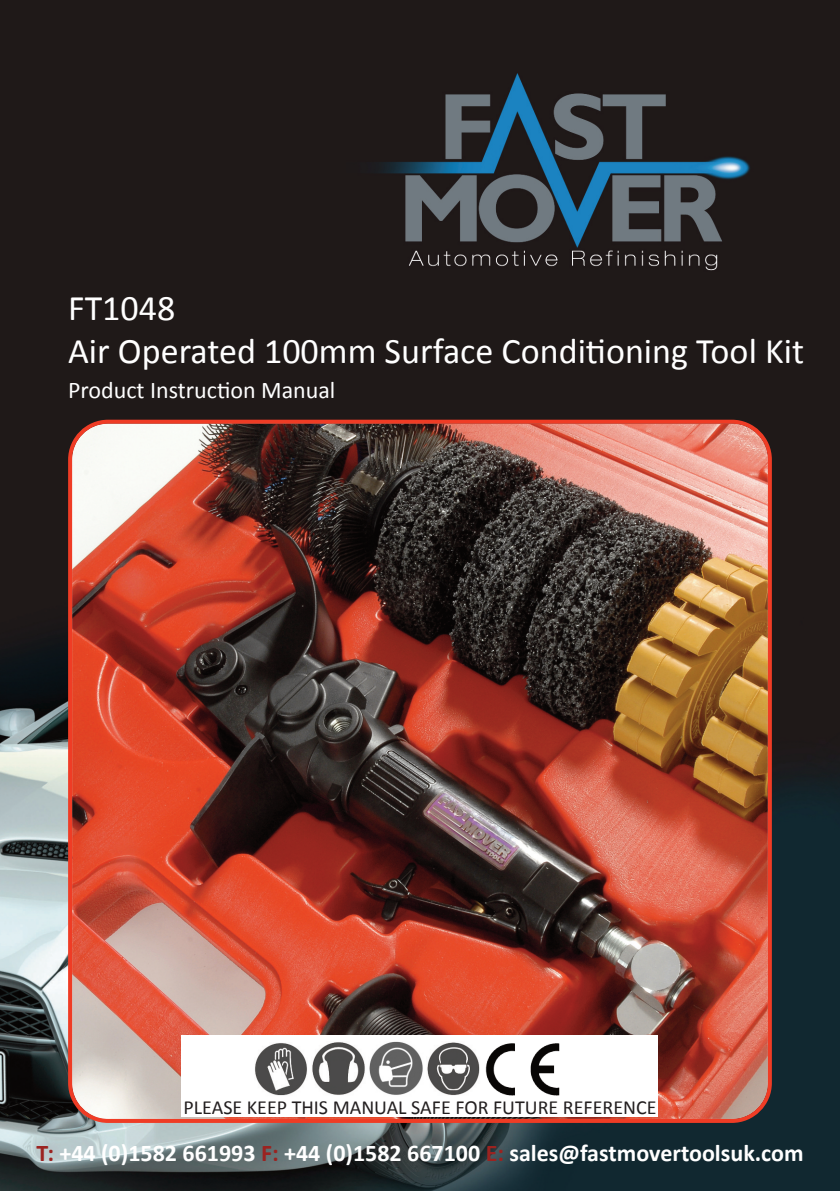
<style>
.page{position:relative;width:840px;height:1191px;background:#fff}
.page>*{position:absolute;margin:0;border:0;box-sizing:border-box;transform-origin:0 0}
.t1{font:36px/43.2px "Calibri";color:#fff}
.t2{font:700 24px "Calibri";color:#fff}
.t3{font:24px "Calibri";color:#fff}
.t4{font:20px "Calibri";color:#231f20}
.s1{color:#9b2320}
</style>
<div class="page">
<img style="left:0;top:0;width:839px;height:1191px">
<img style="left:68px;top:420px;width:703px;height:703px">
<div style="left:181px;top:1035px;width:476px;height:82px;background:#fff"></div>
<img style="left:346px;top:68px;width:413px;height:215px">
<img style="left:255px;top:1043px;width:52px;height:53px">
<img style="left:369px;top:1041px;width:109px;height:54px">
<img style="left:312px;top:1042px;width:53px;height:53px">
<img style="left:478px;top:1043px;width:82px;height:53px">
<h1 class="t1" style="left:68px;top:289px;width:737px">FT1048<br>Air Operated 100mm Surface Conditioning Tool Kit</h1>
<p class="t3" style="left:68px;top:379px;width:269px">Product Instruction Manual</p>
<p class="t4" style="left:183px;top:1098px;width:474px">PLEASE KEEP THIS MANUAL SAFE FOR FUTURE REFERENCE</p>
<p class="t2" style="left:36px;top:1143px;width:768px"><span class="s1">T:</span> +44 (0)1582 661993 <span class="s1">F:</span> +44 (0)1582 667100 <span class="s1">E:</span> sales@fastmovertoolsuk.com</p>
</div>
